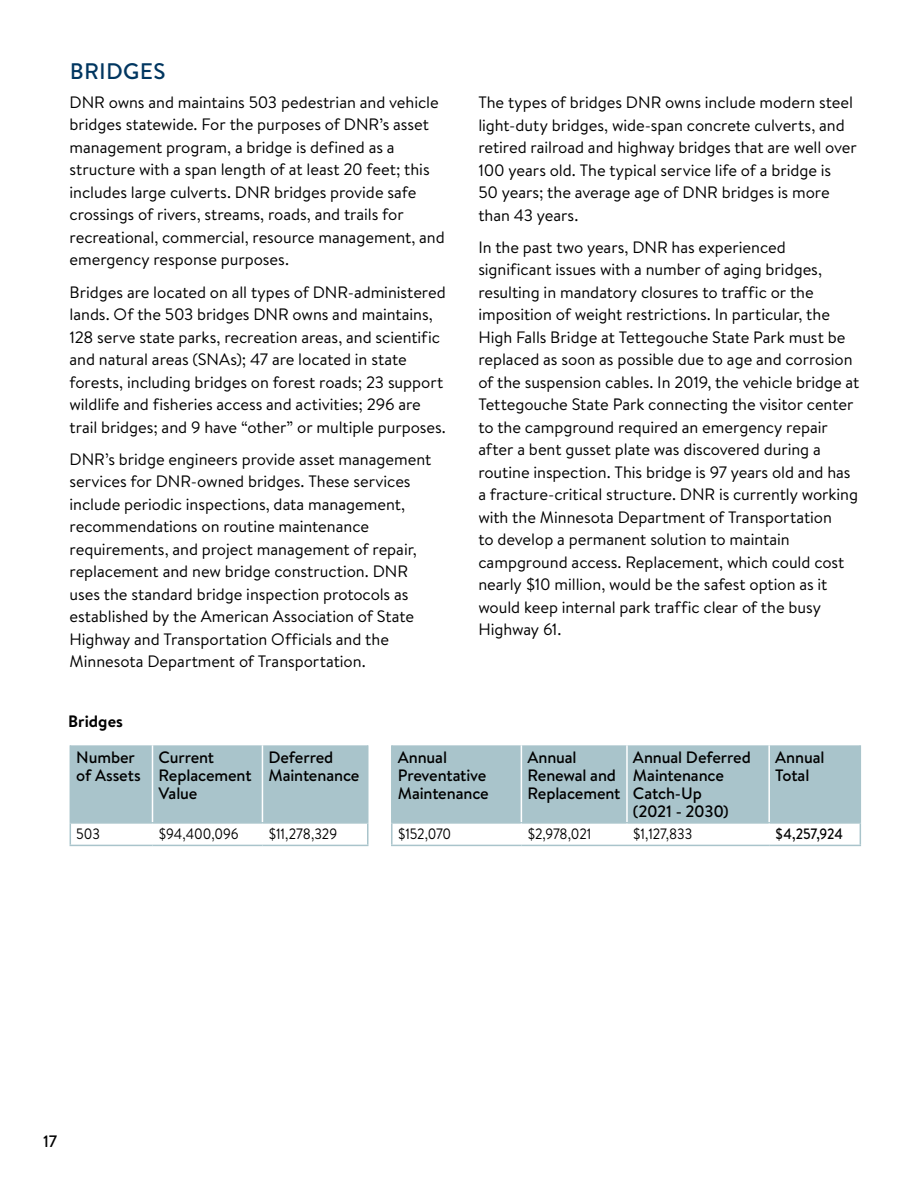
<style>
.page{position:relative;width:918px;height:1188px;background:#fff}
.page>*{position:absolute;margin:0;border:0;box-sizing:border-box;transform-origin:0 0}
.t1{font:500 22.5px "Brandon Grotesque";letter-spacing:.015em;color:#003660}
.t2{font:16.5px/22.5px "Brandon Text";letter-spacing:-.005em;color:#000}
.t3{font:500 16.5px/18px "Brandon Text";letter-spacing:-.01em;color:#000}
.t4{font:700 16.5px "Brandon Text";letter-spacing:.005em;color:#000}
.t5{font:15px "Brandon Text";letter-spacing:-.005em;color:#000;scale:.9 1}
.t6{font:500 15px "Brandon Text";letter-spacing:-.02em;color:#000;scale:.9 1}
</style>
<div class="page">
<hr style="left:367px;top:745px;width:2px;height:77px;background:#a9c4cb">
<hr style="left:262px;top:822px;width:107px;height:2px;background:#a9c4cb">
<svg style="left:70px;top:745px;width:298px;height:100px"></svg>
<hr style="left:367px;top:824px;width:2px;height:21px;background:#a9c4cb">
<hr style="left:70px;top:845px;width:83px;height:1px;background:#a9c4cb">
<hr style="left:153px;top:845px;width:109px;height:1px;background:#a9c4cb">
<hr style="left:262px;top:845px;width:107px;height:1px;background:#a9c4cb">
<hr style="left:391px;top:745px;width:2px;height:77px;background:#a9c4cb">
<hr style="left:391px;top:822px;width:130px;height:2px;background:#a9c4cb">
<hr style="left:391px;top:824px;width:2px;height:21px;background:#a9c4cb">
<hr style="left:391px;top:845px;width:130px;height:1px;background:#a9c4cb">
<hr style="left:521px;top:845px;width:106px;height:1px;background:#a9c4cb">
<hr style="left:627px;top:845px;width:142px;height:1px;background:#a9c4cb">
<hr style="left:769px;top:845px;width:92px;height:1px;background:#a9c4cb">
<svg style="left:392px;top:745px;width:469px;height:100px"></svg>
<h1 class="t1" style="left:70px;top:55px;width:97px">BRIDGES</h1>
<p class="t2" style="left:70px;top:90px;width:377px">DNR owns and maintains 503 pedestrian and vehicle bridges statewide. For the purposes of DNR’s asset management program, a bridge is defined as a structure with a span length of at least 20 feet; this includes large culverts. DNR bridges provide safe crossings of rivers, streams, roads, and trails for recreational, commercial, resource management, and emergency response purposes.</p>
<p class="t2" style="left:70px;top:280px;width:378px">Bridges are located on all types of DNR-administered lands. Of the 503 bridges DNR owns and maintains, 128 serve state parks, recreation areas, and scientific and natural areas (SNAs); 47 are located in state forests, including bridges on forest roads; 23 support wildlife and fisheries access and activities; 296 are trail bridges; and 9 have “other” or multiple purposes.</p>
<p class="t2" style="left:70px;top:447px;width:363px">DNR’s bridge engineers provide asset management services for DNR-owned bridges. These services include periodic inspections, data management, recommendations on routine maintenance requirements, and project management of repair, replacement and new bridge construction. DNR uses the standard bridge inspection protocols as established by the American Association of State Highway and Transportation Officials and the Minnesota Department of Transportation.</p>
<p class="t4" style="left:68px;top:710px;width:56px">Bridges</p>
<p class="t2" style="left:478px;top:90px;width:380px">The types of bridges DNR owns include modern steel light-duty bridges, wide-span concrete culverts, and retired railroad and highway bridges that are well over 100 years old. The typical service life of a bridge is<br>50 years; the average age of DNR bridges is more than 43 years.</p>
<p class="t2" style="left:478px;top:235px;width:383px">In the past two years, DNR has experienced significant issues with a number of aging bridges, resulting in mandatory closures to traffic or the imposition of weight restrictions. In particular, the High Falls Bridge at Tettegouche State Park must be replaced as soon as possible due to age and corrosion of the suspension cables. In 2019, the vehicle bridge at Tettegouche State Park connecting the visitor center to the campground required an emergency repair after a bent gusset plate was discovered during a routine inspection. This bridge is 97 years old and has a fracture-critical structure. DNR is currently working with the Minnesota Department of Transportation<br>to develop a permanent solution to maintain campground access. Replacement, which could cost nearly $10 million, would be the safest option as it would keep internal park traffic clear of the busy Highway 61.</p>
<p class="t3" style="left:76px;top:748px;width:66px">Number of Assets</p>
<p class="t3" style="left:159px;top:748px;width:95px">Current<br>Replacement<br>Value</p>
<p class="t3" style="left:268px;top:748px;width:93px">Deferred<br>Maintenance</p>
<p class="t5" style="left:76px;top:824px;width:28px">503</p>
<p class="t5" style="left:159px;top:824px;width:91px">$94,400,096</p>
<p class="t5" style="left:268px;top:824px;width:78px">$11,278,329</p>
<p class="t3" style="left:398px;top:748px;width:93px">Annual<br>Preventative<br>Maintenance</p>
<p class="t3" style="left:527px;top:748px;width:95px">Annual<br>Renewal and<br>Replacement</p>
<p class="t3" style="left:633px;top:748px;width:119px">Annual Deferred<br>Maintenance<br>Catch-Up<br>(2021 - 2030)</p>
<p class="t3" style="left:775px;top:748px;width:51px">Annual<br>Total</p>
<p class="t5" style="left:398px;top:824px;width:61px">$152,070</p>
<p class="t5" style="left:527px;top:824px;width:73px">$2,978,021</p>
<p class="t5" style="left:633px;top:824px;width:67px">$1,127,833</p>
<p class="t6" style="left:775px;top:824px;width:77px">$4,257,924</p>
<p class="t3" style="left:43px;top:1132px;width:15px">17</p>
</div>
